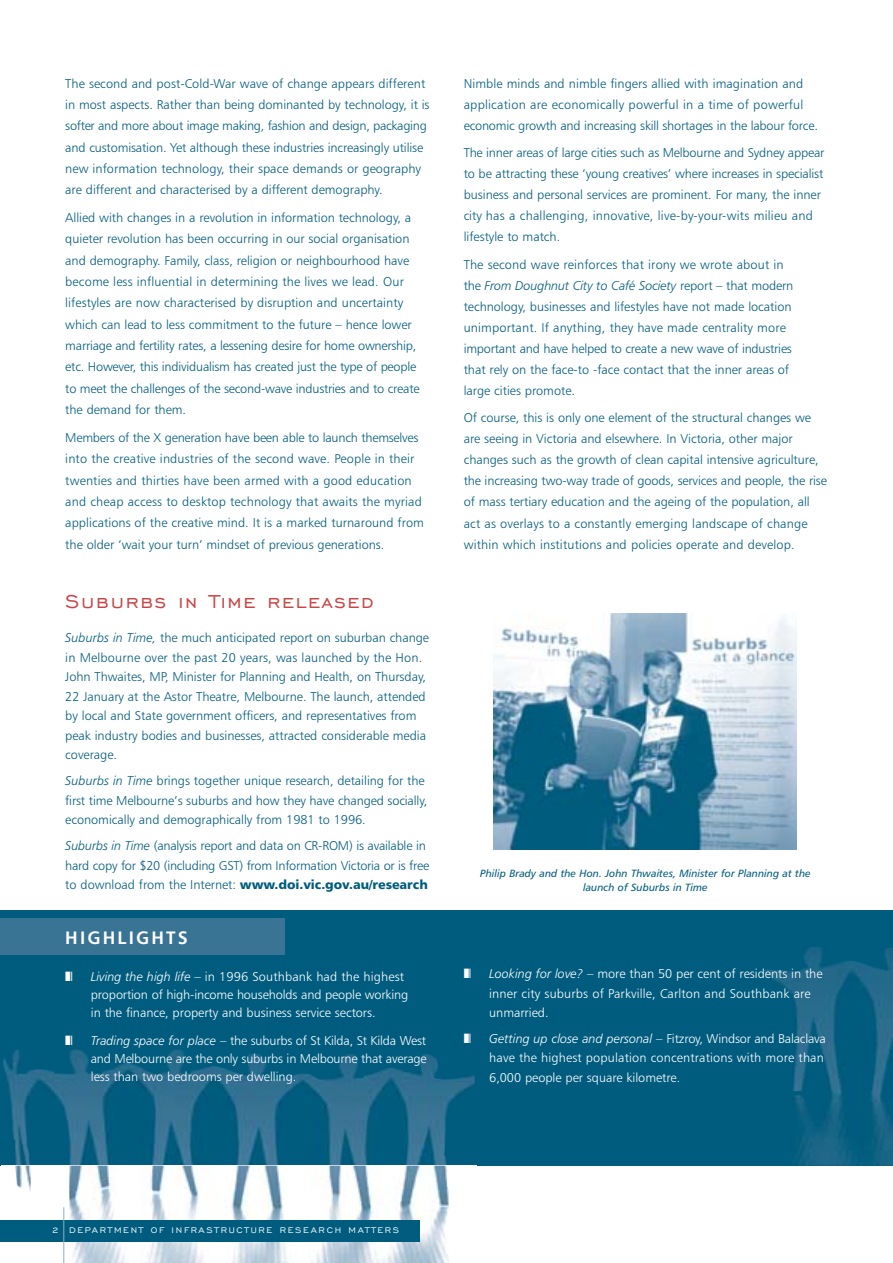
<style>
.page{position:relative;width:893px;height:1263px;background:#fff}
.page>*{position:absolute;margin:0;border:0;box-sizing:border-box;transform-origin:0 0}
.t1{font:24px "Engravers Gothic BT";letter-spacing:.065em;color:#ca4545}
.t2{font:18px "Humanist 777 BT Bold B";letter-spacing:.12em;color:#fff}
.t3{font:12.75px/21.3px "Humanist 777 BT Light B";letter-spacing:-.005em;color:#005c7e}
.t4{font:12.75px/18px "Humanist 777 BT Light B";letter-spacing:-.005em;color:#fff}
.t5{font:12.75px "Humanist 777 BT Black B";letter-spacing:-.005em;color:#005c7e}
.t6{font:12.75px "Humanist 777 BT Light Italic B";letter-spacing:-.01em;color:#005c7e}
.t7{font:10.5px/13.5px "Humanist 777 BT Italic B";color:#005c7e;text-align:center}
.t8{font:10.5px "Engravers Gothic BT";letter-spacing:.165em;color:#fff}
.s1{font-family:"Humanist 777 BT Light Italic B"}
.s2{font-family:"Humanist 777 BT Light B"}
.s3{color:#005c7e}
</style>
<div class="page">
<div style="left:1px;top:910px;width:885px;height:256px;background:#005c7e"></div>
<img style="left:3px;top:1049px;width:471px;height:117px">
<img style="left:15px;top:1166px;width:434px;height:96px">
<div style="left:1px;top:1220px;width:419px;height:22px;background:#005c7e"></div>
<hr style="left:63px;top:1207px;width:1px;height:55px;background:#8eaec5">
<img style="left:494px;top:614px;width:302px;height:236px">
<div style="left:687px;top:910px;width:205px;height:256px;background:#005c7e"></div>
<img style="left:764px;top:947px;width:128px;height:219px">
<div style="left:1px;top:918px;width:284px;height:36px;background:#397494"></div>
<p class="t3" style="left:65px;top:74px;width:365px">The second and post-Cold-War wave of change appears different in most aspects. Rather than being dominanted by technology, it is softer and more about image making, fashion and design, packaging and customisation. Yet although these industries increasingly utilise new information technology, their space demands or geography are different and characterised by a different demography.</p>
<p class="t3" style="left:65px;top:208px;width:356px">Allied with changes in a revolution in information technology, a quieter revolution has been occurring in our social organisation and demography. Family, class, religion or neighbourhood have become less influential in determining the lives we lead. Our lifestyles are now characterised by disruption and uncertainty which can lead to less commitment to the future – hence lower marriage and fertility rates, a lessening desire for home ownership, etc. However, this individualism has created just the type of people to meet the challenges of the second-wave industries and to create the demand for them.</p>
<p class="t3" style="left:65px;top:428px;width:360px">Members of the X generation have been able to launch themselves into the creative industries of the second wave. People in their twenties and thirties have been armed with a good education and cheap access to desktop technology that awaits the myriad applications of the creative mind. It is a marked turnaround from the older ‘wait your turn’ mindset of previous generations.</p>
<h1 class="t1" style="left:65px;top:586px;width:310px">Suburbs in Time released</h1>
<p class="t3" style="left:65px;top:629px;width:365px;line-height:19.5px"><span class="s1">Suburbs in Time,</span> the much anticipated report on suburban change in Melbourne over the past 20 years, was launched by the Hon.<br>John Thwaites, MP, Minister for Planning and Health, on Thursday, 22 January at the Astor Theatre, Melbourne. The launch, attended by local and State government officers, and representatives from peak industry bodies and businesses, attracted considerable media coverage.</p>
<p class="t3" style="left:65px;top:772px;width:363px;line-height:19.5px"><span class="s1">Suburbs in Time</span> brings together unique research, detailing for the first time Melbourne’s suburbs and how they have changed socially, economically and demographically from 1981 to 1996.</p>
<p class="t3" style="left:65px;top:837px;width:365px;line-height:19.5px"><span class="s1">Suburbs in Time</span> (analysis report and data on CR-ROM) is available in hard copy for $20 (including GST) from Information Victoria or is free</p>
<p class="t5" style="left:65px;top:879px;width:364px"><span class="s2">to download from the Internet:</span> www.doi.vic.gov.au/research</p>
<h2 class="t2" style="left:65px;top:930px;width:124px">HIGHLIGHTS</h2>
<p class="t4" style="left:91px;top:968px;width:319px"><span class="s1">Living the high life</span> – in 1996 Southbank had the highest proportion of high-income households and people working in the finance, property and business service sectors.<span class="s3">.</span></p>
<p class="t4" style="left:91px;top:1033px;width:337px;text-align:justify;text-indent:-26px">❚❘<span class="s3">zx</span> <span class="s1">Trading space for place</span> – the suburbs of St Kilda, St Kilda West and Melbourne are the only suburbs in Melbourne that average less than two bedrooms per dwelling.</p>
<p class="t3" style="left:463px;top:74px;width:355px">Nimble minds and nimble fingers allied with imagination and application are economically powerful in a time of powerful economic growth and increasing skill shortages in the labour force.</p>
<p class="t3" style="left:463px;top:143px;width:362px">The inner areas of large cities such as Melbourne and Sydney appear to be attracting these ‘young creatives’ where increases in specialist business and personal services are prominent. For many, the inner city has a challenging, innovative, live-by-your-wits milieu and lifestyle to match.</p>
<p class="t3" style="left:463px;top:255px;width:321px">The second wave reinforces that irony we wrote about in</p>
<p class="t6" style="left:463px;top:280px;width:331px"><span class="s2">the</span> From Doughnut City to Café Society <span class="s2">report – that modern</span></p>
<p class="t3" style="left:463px;top:297px;width:330px">technology, businesses and lifestyles have not made location unimportant. If anything, they have made centrality more important and have helped to create a new wave of industries that rely on the face-to -face contact that the inner areas of large cities promote.</p>
<p class="t3" style="left:463px;top:408px;width:364px">Of course, this is only one element of the structural changes we are seeing in Victoria and elsewhere. In Victoria, other major changes such as the growth of clean capital intensive agriculture, the increasing two-way trade of goods, services and people, the rise of mass tertiary education and the ageing of the population, all act as overlays to a constantly emerging landscape of change within which institutions and policies operate and develop.</p>
<p class="t7" style="left:480px;top:868px;width:332px">Philip Brady and the Hon. John Thwaites, Minister for Planning at the launch of Suburbs in Time</p>
<p class="t4" style="left:489px;top:965px;width:335px;line-height:19.5px;text-indent:-26px">❚❘<span class="s3">x</span> <span class="s1">Looking for love?</span> – more than 50 per cent of residents in the inner city suburbs of Parkville, Carlton and Southbank are unmarried.</p>
<p class="t4" style="left:489px;top:1030px;width:338px;line-height:19.5px;text-indent:-26px">❚❘<span class="s3">x</span> <span class="s1">Getting up close and personal</span> – Fitzroy, Windsor and Balaclava have the highest population concentrations with more than<br>6,000 people per square kilometre.</p>
<p class="t8" style="left:52px;top:1223px;width:9px">2</p>
<p class="t8" style="left:69px;top:1223px;width:331px">DEPARTMENT OF INFRASTRUCTURE RESEARCH MATTERS</p>
</div>
